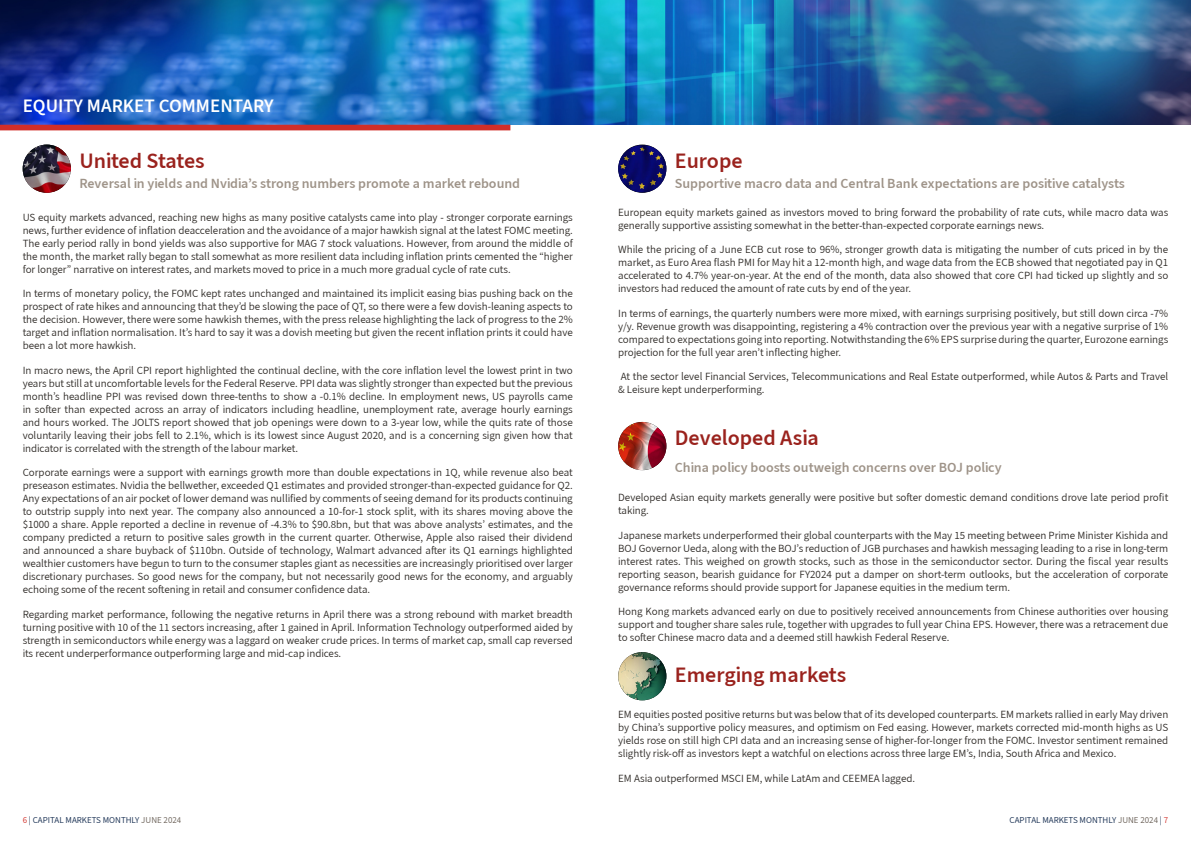
<style>
.page{position:relative;width:1191px;height:842px;background:#fff}
.page>*{position:absolute;margin:0;border:0;box-sizing:border-box;transform-origin:0 0}
.t1{font:600 22px "Source Sans CAIM";color:#9a221d}
.t2{font:600 19px "Source Sans CAIM";color:#fff}
.t3{font:600 14px "Source Sans CAIM";color:#9e9388}
.t4{font:11px/13px "Source Sans CAIM";color:#2c2824;text-align:justify}
.t5{font:9px "Source Sans CAIM";color:#10284c}
.s1{color:#d12e28}
.s2{color:#675d54}
</style>
<div class="page">
<img style="left:0;top:0;width:1191px;height:125px">
<div style="left:0;top:125px;width:510px;height:5px;background:#d12e28"></div>
<img style="left:23px;top:145px;width:48px;height:48px;border-radius:24px">
<img style="left:618px;top:145px;width:48px;height:48px;border-radius:24px">
<img style="left:618px;top:422px;width:48px;height:48px;border-radius:24px">
<img style="left:618px;top:652px;width:48px;height:48px;border-radius:24px">
<h2 class="t2" style="left:23px;top:93px;width:252px">EQUITY MARKET COMMENTARY</h2>
<h1 class="t1" style="left:79px;top:146px;width:127px">United States</h1>
<h1 class="t1" style="left:675px;top:146px;width:69px">Europe</h1>
<p class="t3" style="left:79px;top:174px;width:442px">Reversal in yields and Nvidia’s strong numbers promote a market rebound</p>
<p class="t3" style="left:675px;top:174px;width:451px">Supportive macro data and Central Bank expectations are positive catalysts</p>
<p class="t4" style="left:23px;top:211px;width:551px">US equity markets advanced, reaching new highs as many positive catalysts came into play - stronger corporate earnings news, further evidence of inflation deacceleration and the avoidance of a major hawkish signal at the latest FOMC meeting.<br>The early period rally in bond yields was also supportive for MAG 7 stock valuations. However, from around the middle of the month, the market rally began to stall somewhat as more resilient data including inflation prints cemented the “higher for longer” narrative on interest rates, and markets moved to price in a much more gradual cycle of rate cuts.</p>
<p class="t4" style="left:23px;top:288px;width:551px">In terms of monetary policy, the FOMC kept rates unchanged and maintained its implicit easing bias pushing back on the prospect of rate hikes and announcing that they’d be slowing the pace of QT, so there were a few dovish-leaning aspects to the decision. However, there were some hawkish themes, with the press release highlighting the lack of progress to the 2% target and inflation normalisation. It’s hard to say it was a dovish meeting but given the recent inflation prints it could have been a lot more hawkish.</p>
<p class="t4" style="left:23px;top:364px;width:551px">In macro news, the April CPI report highlighted the continual decline, with the core inflation level the lowest print in two years but still at uncomfortable levels for the Federal Reserve. PPI data was slightly stronger than expected but the previous month’s headline PPI was revised down three-tenths to show a -0.1% decline. In employment news, US payrolls came in softer than expected across an array of indicators including headline, unemployment rate, average hourly earnings and hours worked. The JOLTS report showed that job openings were down to a 3-year low, while the quits rate of those voluntarily leaving their jobs fell to 2.1%, which is its lowest since August 2020, and is a concerning sign given how that indicator is correlated with the strength of the labour market.</p>
<p class="t4" style="left:23px;top:466px;width:551px">Corporate earnings were a support with earnings growth more than double expectations in 1Q, while revenue also beat preseason estimates. Nvidia the bellwether, exceeded Q1 estimates and provided stronger-than-expected guidance for Q2.<br>Any expectations of an air pocket of lower demand was nullified by comments of seeing demand for its products continuing to outstrip supply into next year. The company also announced a 10-for-1 stock split, with its shares moving above the $1000 a share. Apple reported a decline in revenue of -4.3% to $90.8bn, but that was above analysts’ estimates, and the company predicted a return to positive sales growth in the current quarter. Otherwise, Apple also raised their dividend and announced a share buyback of $110bn. Outside of technology, Walmart advanced after its Q1 earnings highlighted wealthier customers have begun to turn to the consumer staples giant as necessities are increasingly prioritised over larger discretionary purchases. So good news for the company, but not necessarily good news for the economy, and arguably echoing some of the recent softening in retail and consumer confidence data.</p>
<p class="t4" style="left:23px;top:608px;width:551px">Regarding market performance, following the negative returns in April there was a strong rebound with market breadth turning positive with 10 of the 11 sectors increasing, after 1 gained in April. Information Technology outperformed aided by strength in semiconductors while energy was a laggard on weaker crude prices. In terms of market cap, small cap reversed its recent underperformance outperforming large and mid-cap indices.</p>
<p class="t4" style="left:618px;top:206px;width:551px">European equity markets gained as investors moved to bring forward the probability of rate cuts, while macro data was generally supportive assisting somewhat in the better-than-expected corporate earnings news.</p>
<p class="t4" style="left:618px;top:243px;width:551px">While the pricing of a June ECB cut rose to 96%, stronger growth data is mitigating the number of cuts priced in by the market, as Euro Area flash PMI for May hit a 12-month high, and wage data from the ECB showed that negotiated pay in Q1 accelerated to 4.7% year-on-year. At the end of the month, data also showed that core CPI had ticked up slightly and so investors had reduced the amount of rate cuts by end of the year.</p>
<p class="t4" style="left:618px;top:307px;width:551px">In terms of earnings, the quarterly numbers were more mixed, with earnings surprising positively, but still down circa -7% y/y. Revenue growth was disappointing, registering a 4% contraction over the previous year with a negative surprise of 1% compared to expectations going into reporting. Notwithstanding the 6% EPS surprise during the quarter, Eurozone earnings projection for the full year aren’t inflecting higher.</p>
<p class="t4" style="left:618px;top:370px;width:551px">At the sector level Financial Services, Telecommunications and Real Estate outperformed, while Autos &amp; Parts and Travel &amp; Leisure kept underperforming.</p>
<h1 class="t1" style="left:675px;top:423px;width:145px">Developed Asia</h1>
<p class="t3" style="left:675px;top:458px;width:328px">China policy boosts outweigh concerns over BOJ policy</p>
<p class="t4" style="left:618px;top:491px;width:551px">Developed Asian equity markets generally were positive but softer domestic demand conditions drove late period profit taking.</p>
<p class="t4" style="left:618px;top:529px;width:551px">Japanese markets underperformed their global counterparts with the May 15 meeting between Prime Minister Kishida and BOJ Governor Ueda, along with the BOJ’s reduction of JGB purchases and hawkish messaging leading to a rise in long-term interest rates. This weighed on growth stocks, such as those in the semiconductor sector. During the fiscal year results reporting season, bearish guidance for FY2024 put a damper on short-term outlooks, but the acceleration of corporate governance reforms should provide support for Japanese equities in the medium term.</p>
<p class="t4" style="left:618px;top:605px;width:551px">Hong Kong markets advanced early on due to positively received announcements from Chinese authorities over housing support and tougher share sales rule, together with upgrades to full year China EPS. However, there was a retracement due to softer Chinese macro data and a deemed still hawkish Federal Reserve.</p>
<h1 class="t1" style="left:675px;top:660px;width:173px">Emerging markets</h1>
<p class="t4" style="left:618px;top:708px;width:551px">EM equities posted positive returns but was below that of its developed counterparts. EM markets rallied in early May driven by China’s supportive policy measures, and optimism on Fed easing. However, markets corrected mid-month highs as US yields rose on still high CPI data and an increasing sense of higher-for-longer from the FOMC. Investor sentiment remained slightly risk-off as investors kept a watchful on elections across three large EM’s, India, South Africa and Mexico.</p>
<p class="t4" style="left:618px;top:772px;width:298px">EM Asia outperformed MSCI EM, while LatAm and CEEMEA lagged.</p>
<p class="t5" style="left:23px;top:814px;width:160px"><span class="s1">6</span> | CAPITAL MARKETS MONTHLY <span class="s2">JUNE 2024</span></p>
<p class="t5" style="left:1009px;top:814px;width:160px">CAPITAL MARKETS MONTHLY <span class="s2">JUNE 2024</span> | <span class="s1">7</span></p>
</div>
